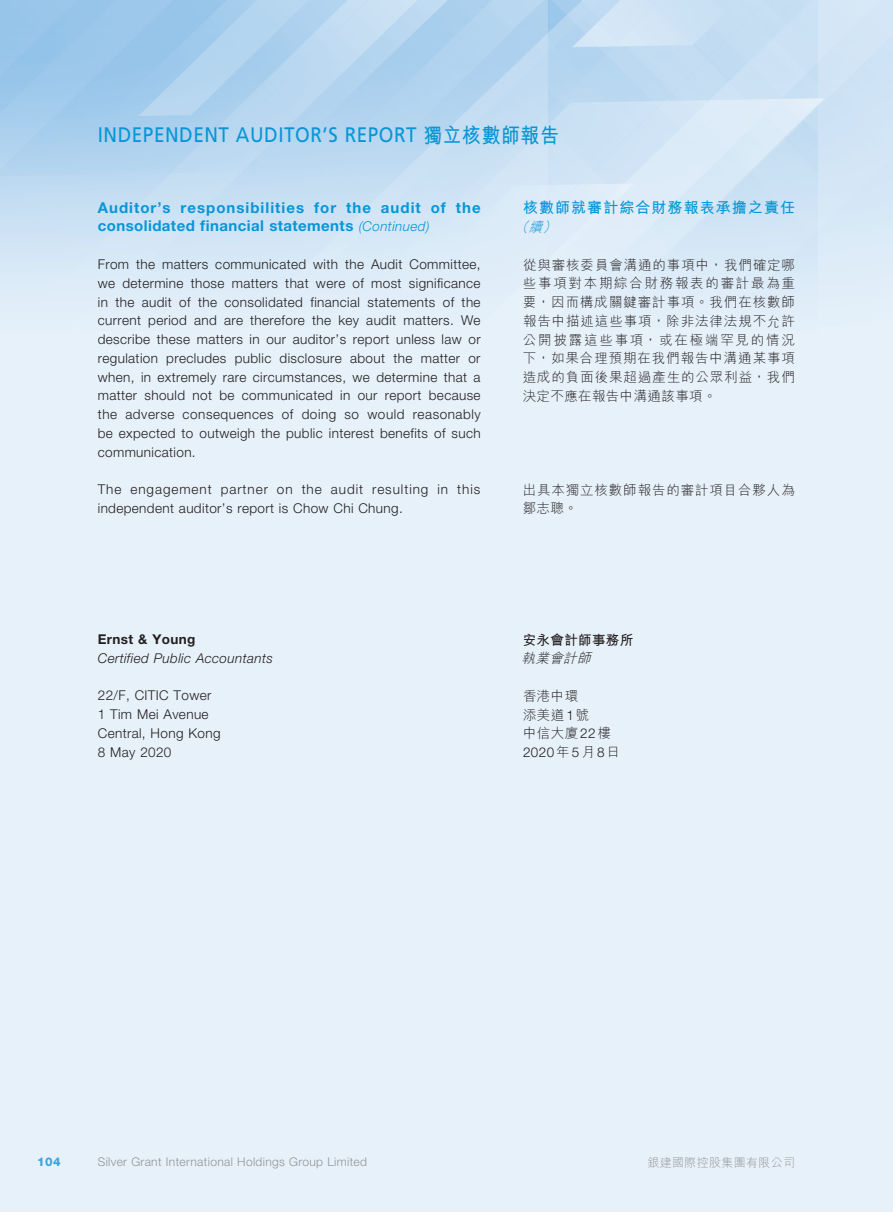
<style>
.page{position:relative;width:893px;height:1212px;background:#fff}
.page>*{position:absolute;margin:0;border:0;box-sizing:border-box;transform-origin:0 0}
.t1{font:21px "Frutiger";letter-spacing:.03em;color:#0696d7;scale:.9 1}
.t2{font:700 15px/18.8px "Helvetica Neue";letter-spacing:.07em;color:#0696d7}
.t3{font:700 15px "M Hei HK";letter-spacing:.07em;color:#0696d7}
.t4{font:300 13.5px/18.8px "Helvetica Neue";letter-spacing:.03em;color:#231f20;text-align:justify}
.t5{font:300 13.5px/18.8px "M Hei HK";letter-spacing:.065em;color:#231f20;text-align:justify}
.t6{font:300 13.5px/18.8px "Helvetica Neue";letter-spacing:.07em;color:#231f20}
.t7{font:italic 300 13.5px "Helvetica Neue";letter-spacing:.03em;color:#231f20}
.t8{font:300 13.5px/18.8px "M Hei HK";letter-spacing:.03em;color:#231f20}
.t9{font:700 13.5px "Helvetica Neue";letter-spacing:.03em;color:#231f20}
.t10{font:700 13.5px "M Hei HK";letter-spacing:.03em;color:#231f20}
.t11{font:italic 300 13.5px "M Hei HK";color:#231f20}
.t12{font:italic 300 13.5px "M Hei HK";color:#0696d7}
.t13{font:300 12px "Helvetica Neue";letter-spacing:.03em;color:#939598}
.t14{font:300 12px "M Hei HK";letter-spacing:.03em;color:#939598}
.t15{font:800 12px "Helvetica Neue";color:#3aa5dd}
.s1{font-family:"M Hei HK";font-weight:700}
.s2{font-weight:300;font-style:italic;font-size:13.5px}
.s3{font-family:"Helvetica Neue"}
.s4{font-family:"M Hei HK"}
</style>
<div class="page">
<hr style="left:892px;top:0;width:1px;height:1212px;background:#e6f1f9">
<h1 class="t1" style="left:98px;top:123px;width:514px">INDEPENDENT AUDITOR’S REPORT <span class="s1">獨立核數師報告</span></h1>
<p class="t2" style="left:98px;top:198px;width:384px">Auditor’s responsibilities for the audit of the consolidated financial statements <span class="s2">(Continued)</span></p>
<p class="t4" style="left:98px;top:254px;width:384px">From the matters communicated with the Audit Committee, we determine those matters that were of most significance in the audit of the consolidated financial statements of the current period and are therefore the key audit matters. We describe these matters in our auditor’s report unless law or regulation precludes public disclosure about the matter or when, in extremely rare circumstances, we determine that a matter should not be communicated in our report because the adverse consequences of doing so would reasonably be expected to outweigh the public interest benefits of such communication.</p>
<p class="t6" style="left:98px;top:480px;width:384px">The engagement partner on the audit resulting in this independent auditor’s report is Chow Chi Chung.</p>
<p class="t3" style="left:523px;top:197px;width:274px">核數師就審計綜合財務報表承擔之責任</p>
<p class="t12" style="left:515px;top:218px;width:48px">（續）</p>
<p class="t5" style="left:523px;top:255px;width:274px">從與審核委員會溝通的事項中，我們確定哪些事項對本期綜合財務報表的審計最為重要，因而構成關鍵審計事項。我們在核數師報告中描述這些事項，除非法律法規不允許公開披露這些事項，或在極端罕見的情況下，如果合理預期在我們報告中溝通某事項造成的負面後果超過產生的公眾利益，我們決定不應在報告中溝通該事項。</p>
<p class="t5" style="left:523px;top:480px;width:274px">出具本獨立核數師報告的審計項目合夥人為鄒志聰。</p>
<p class="t9" style="left:98px;top:631px;width:99px">Ernst &amp; Young</p>
<p class="t7" style="left:98px;top:650px;width:177px">Certified Public Accountants</p>
<p class="t4" style="left:98px;top:686px;width:124px;text-align:left">22/F, CITIC Tower<br>1 Tim Mei Avenue<br>Central, Hong Kong<br>8 May 2020</p>
<p class="t10" style="left:523px;top:630px;width:112px">安永會計師事務所</p>
<p class="t11" style="left:522px;top:649px;width:75px">執業會計師</p>
<p class="t8" style="left:523px;top:686px;width:90px">香港中環<br>添美道<span class="s3">1</span>號<br>中信大廈<span class="s3">22</span>樓</p>
<p class="t4" style="left:523px;top:743px;width:98px">2020<span class="s4">年</span>5<span class="s4">月</span>8<span class="s4">日</span></p>
<p class="t15" style="left:37px;top:1155px;width:25px">104</p>
<p class="t13" style="left:98px;top:1154px;width:271px">Silver Grant International Holdings Group Limited</p>
<p class="t14" style="left:647px;top:1154px;width:149px">銀建國際控股集團有限公司</p>
</div>
